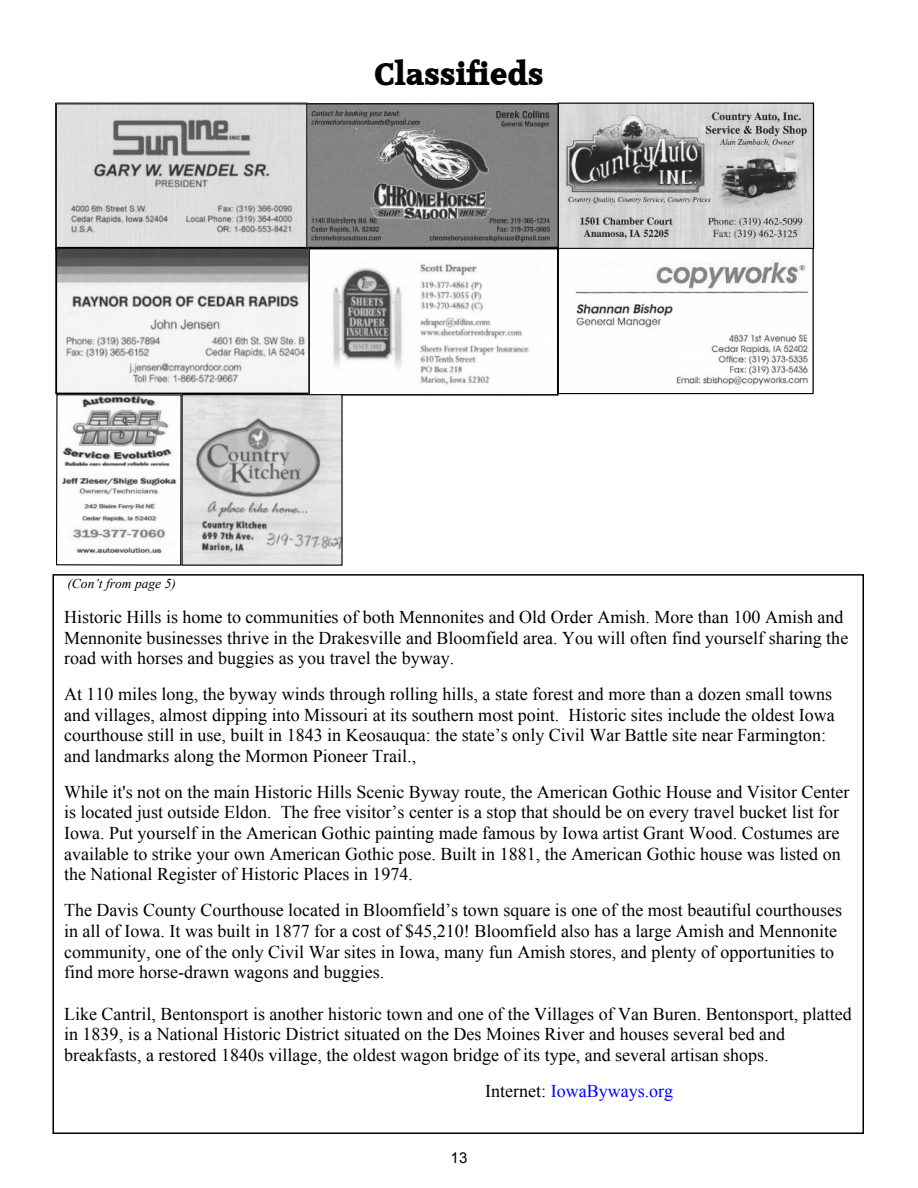
<style>
.page{position:relative;width:918px;height:1188px;background:#fff}
.page>*{position:absolute;margin:0;border:0;box-sizing:border-box;transform-origin:0 0}
.t1{font:30px "Accord Heavy SF Bold";color:#000}
.t2{font:18px/20.7px "Times New Roman";color:#000}
.t3{font:18px "Times New Roman";color:#00f}
.t4{font:15px "Arial";color:#000}
.t5{font:italic 13.5px "Times New Roman";color:#000}
.s1{color:#000}
</style>
<div class="page">
<img style="left:59px;top:250px;width:755px;height:145px">
<div style="left:56px;top:247px;width:254px;height:147px;border:2px solid #000"></div>
<div style="left:308px;top:248px;width:251px;height:148px;border:2px solid #000"></div>
<img style="left:560px;top:105px;width:252px;height:143px">
<div style="left:558px;top:103px;width:256px;height:147px;border:1px solid #000"></div>
<img style="left:307px;top:105px;width:250px;height:141px">
<div style="left:305px;top:103px;width:254px;height:145px;border:1px solid #000"></div>
<img style="left:58px;top:105px;width:247px;height:141px">
<div style="left:56px;top:103px;width:251px;height:145px;border:1px solid #000"></div>
<div style="left:558px;top:248px;width:256px;height:146px;border:1px solid #000"></div>
<img style="left:61px;top:396px;width:280px;height:168px">
<div style="left:56px;top:394px;width:126px;height:172px;border:1px solid #000"></div>
<h1 class="t1" style="left:374px;top:59px;width:171px">Classifieds</h1>
<p class="t5" style="left:67px;top:579px;width:110px">(Con’t from page 5)</p>
<p class="t2" style="left:64px;top:608px;width:786px">Historic Hills is home to communities of both Mennonites and Old Order Amish. More than 100 Amish and<br>Mennonite businesses thrive in the Drakesville and Bloomfield area. You will often find yourself sharing the road with horses and buggies as you travel the byway.</p>
<p class="t2" style="left:64px;top:685px;width:772px">At 110 miles long, the byway winds through rolling hills, a state forest and more than a dozen small towns and villages, almost dipping into Missouri at its southern most point. Historic sites include the oldest Iowa courthouse still in use, built in 1843 in Keosauqua: the state’s only Civil War Battle site near Farmington: and landmarks along the Mormon Pioneer Trail.,</p>
<p class="t2" style="left:64px;top:783px;width:787px">While it's not on the main Historic Hills Scenic Byway route, the American Gothic House and Visitor Center is located just outside Eldon. The free visitor’s center is a stop that should be on every travel bucket list for Iowa. Put yourself in the American Gothic painting made famous by Iowa artist Grant Wood. Costumes are available to strike your own American Gothic pose. Built in 1881, the American Gothic house was listed on the National Register of Historic Places in 1974.</p>
<p class="t2" style="left:64px;top:901px;width:779px">The Davis County Courthouse located in Bloomfield’s town square is one of the most beautiful courthouses in all of Iowa. It was built in 1877 for a cost of $45,210! Bloomfield also has a large Amish and Mennonite community, one of the only Civil War sites in Iowa, many fun Amish stores, and plenty of opportunities to find more horse-drawn wagons and buggies.</p>
<p class="t2" style="left:64px;top:1005px;width:789px">Like Cantril, Bentonsport is another historic town and one of the Villages of Van Buren. Bentonsport, platted in 1839, is a National Historic District situated on the Des Moines River and houses several bed and breakfasts, a restored 1840s village, the oldest wagon bridge of its type, and several artisan shops.</p>
<p class="t3" style="left:485px;top:1084px;width:190px"><span class="s1">Internet:</span> IowaByways.org</p>
<p class="t4" style="left:451px;top:1152px;width:18px">13</p>
</div>
